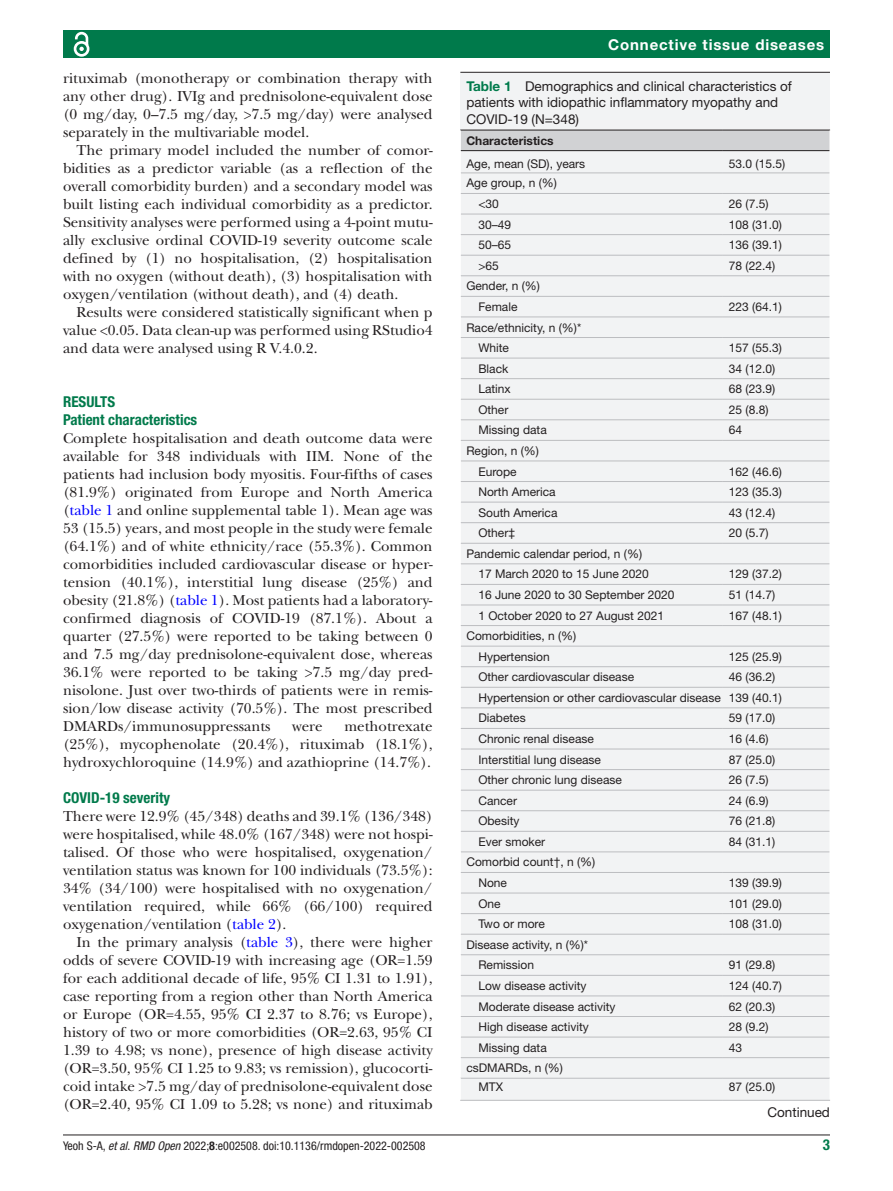
<style>
.page{position:relative;width:893px;height:1191px;background:#fff}
.page>*{position:absolute;margin:0;border:0;box-sizing:border-box;transform-origin:0 0}
.t1{font:15px/18px "New Baskerville";color:#231f20;text-align:justify}
.t2{font:700 condensed 15px/18px "Helvetica Neue LT Std";color:#007a4b}
.t3{font:700 15px "Helvetica Neue LT Std";letter-spacing:.055em;color:#fff}
.t4{font:13.5px/16.5px "Helvetica Neue LT Std";color:#231f20}
.t5{font:12px/20.5px "Helvetica Neue LT Std";color:#231f20}
.t6{font:condensed 12px "Helvetica Neue LT Std";color:#231f20}
.t7{font:700 12px "Helvetica Neue LT Std";color:#231f20}
.s1{color:#00f}
.s2{font-weight:700;color:#007a4b}
.s3{font-style:italic}
.s4{font-weight:700}
</style>
<div class="page">
<hr style="left:63px;top:1134px;width:767px;height:1px;background:#231f20">
<div style="left:63px;top:31px;width:767px;height:27px;background:#007a4b"></div>
<svg style="left:73px;top:31px;width:17px;height:26px"></svg>
<div style="left:460px;top:73px;width:370px;height:1027px;background:#f2f3f4"></div>
<hr style="left:460px;top:72px;width:370px;height:1px;background:#231f20">
<svg style="left:460px;top:130px;width:371px;height:970px"></svg>
<hr style="left:460px;top:1100px;width:263px;height:1px;background:#bcbdc0">
<hr style="left:723px;top:1100px;width:107px;height:1px;background:#bcbdc0">
<p class="t1" style="left:63px;top:69px;width:371px">rituximab (monotherapy or combination therapy with any other drug). IVIg and prednisolone-equivalent dose (0 mg/day, 0–7.5 mg/day, &gt;7.5 mg/day) were analysed separately in the multivariable model.</p>
<p class="t1" style="left:63px;top:141px;width:371px;text-indent:14px">The primary model included the number of comor&shy;bidities as a predictor variable (as a reflection of the overall comorbidity burden) and a secondary model was built listing each individual comorbidity as a predictor.<br>Sensitivity analyses were performed using a 4-point mutu&shy;ally exclusive ordinal COVID-19 severity outcome scale defined by (1) no hospitalisation, (2) hospitalisation with no oxygen (without death), (3) hospitalisation with oxygen/ventilation (without death), and (4) death.</p>
<p class="t1" style="left:63px;top:303px;width:371px;text-indent:14px">Results were considered statistically significant when p value &lt;0.05. Data clean-up was performed using RStudio4 and data were analysed using R V.4.0.2.</p>
<p class="t2" style="left:63px;top:392px;width:136px">RESULTS<br>Patient characteristics</p>
<p class="t1" style="left:63px;top:429px;width:371px">Complete hospitalisation and death outcome data were available for 348 individuals with IIM. None of the patients had inclusion body myositis. Four-fifths of cases (81.9%) originated from Europe and North America (<span class="s1">table 1</span> and online supplemental table 1). Mean age was 53 (15.5) years, and most people in the study were female (64.1%) and of white ethnicity/race (55.3%). Common comorbidities included cardiovascular disease or hyper&shy;tension (40.1%), interstitial lung disease (25%) and obesity (21.8%) (<span class="s1">table 1</span>). Most patients had a laboratory&shy;confirmed diagnosis of COVID-19 (87.1%). About a quarter (27.5%) were reported to be taking between 0 and 7.5 mg/day prednisolone-equivalent dose, whereas 36.1% were reported to be taking &gt;7.5 mg/day pred&shy;nisolone. Just over two-thirds of patients were in remis&shy;sion/low disease activity (70.5%). The most prescribed DMARDs/immunosuppressants</p>
<p class="t1" style="left:63px;top:717px;width:371px;text-indent:281px">methotrexate (25%), mycophenolate (20.4%), rituximab (18.1%), hydroxychloroquine (14.9%) and azathioprine (14.7%).</p>
<p class="t2" style="left:63px;top:788px;width:109px">COVID-19 severity</p>
<p class="t1" style="left:63px;top:807px;width:371px">There were 12.9% (45/348) deaths and 39.1% (136/348) were hospitalised, while 48.0% (167/348) were not hospi&shy;talised. Of those who were hospitalised, oxygenation/ ventilation status was known for 100 individuals (73.5%):<br>34% (34/100) were hospitalised with no oxygenation/ ventilation required, while 66% (66/100) required oxygenation/ventilation (<span class="s1">table 2</span>).</p>
<p class="t1" style="left:63px;top:933px;width:371px;text-indent:14px">In the primary analysis (<span class="s1">table 3</span>), there were higher odds of severe COVID-19 with increasing age (OR=1.59 for each additional decade of life, 95% CI 1.31 to 1.91), case reporting from a region other than North America or Europe (OR=4.55, 95% CI 2.37 to 8.76; vs Europe), history of two or more comorbidities (OR=2.63, 95% CI 1.39 to 4.98; vs none), presence of high disease activity (OR=3.50, 95% CI 1.25 to 9.83; vs remission), glucocorti&shy;coid intake &gt;7.5 mg/day of prednisolone-equivalent dose (OR=2.40, 95% CI 1.09 to 5.28; vs none) and rituximab</p>
<p class="t1" style="left:292px;top:717px;width:32px">were</p>
<p class="t3" style="left:608px;top:35px;width:217px">Connective tissue diseases</p>
<p class="t4" style="left:466px;top:77px;width:327px"><span class="s2">Table 1</span> Demographics and clinical characteristics of patients with idiopathic inflammatory myopathy and<br>COVID-19 (N=348)</p>
<p class="t7" style="left:466px;top:133px;width:89px">Characteristics</p>
<p class="t5" style="left:466px;top:154px;width:120px">Age, mean (SD), years</p>
<p class="t5" style="left:729px;top:154px;width:58px">53.0 (15.5)</p>
<p class="t5" style="left:478px;top:173px;width:80px;text-indent:-12px">Age group, n (%) &lt;30</p>
<p class="t5" style="left:729px;top:193px;width:41px">26 (7.5)</p>
<p class="t5" style="left:478px;top:214px;width:34px">30–49</p>
<p class="t5" style="left:729px;top:214px;width:54px">108 (31.0)</p>
<p class="t5" style="left:478px;top:234px;width:34px">50–65</p>
<p class="t5" style="left:729px;top:234px;width:54px">136 (39.1)</p>
<p class="t5" style="left:478px;top:255px;width:22px">&gt;65</p>
<p class="t5" style="left:729px;top:255px;width:48px">78 (22.4)</p>
<p class="t5" style="left:478px;top:276px;width:63px;text-indent:-12px">Gender, n (%)<br>Female</p>
<p class="t5" style="left:729px;top:296px;width:54px">223 (64.1)</p>
<p class="t5" style="left:478px;top:317px;width:104px;text-indent:-12px">Race/ethnicity, n (%)*<br>White</p>
<p class="t5" style="left:729px;top:337px;width:54px">157 (55.3)</p>
<p class="t5" style="left:478px;top:358px;width:31px">Black</p>
<p class="t5" style="left:729px;top:358px;width:48px">34 (12.0)</p>
<p class="t5" style="left:478px;top:378px;width:34px">Latinx</p>
<p class="t5" style="left:729px;top:378px;width:48px">68 (23.9)</p>
<p class="t5" style="left:478px;top:399px;width:32px">Other</p>
<p class="t5" style="left:729px;top:399px;width:41px">25 (8.8)</p>
<p class="t5" style="left:478px;top:420px;width:70px">Missing data</p>
<p class="t5" style="left:729px;top:420px;width:15px">64</p>
<p class="t5" style="left:478px;top:440px;width:62px;text-indent:-12px">Region, n (%)<br>Europe</p>
<p class="t5" style="left:729px;top:461px;width:54px">162 (46.6)</p>
<p class="t5" style="left:478px;top:481px;width:79px">North America</p>
<p class="t5" style="left:729px;top:481px;width:54px">123 (35.3)</p>
<p class="t5" style="left:478px;top:502px;width:81px">South America</p>
<p class="t5" style="left:729px;top:502px;width:48px">43 (12.4)</p>
<p class="t5" style="left:478px;top:522px;width:38px">Other‡</p>
<p class="t5" style="left:729px;top:522px;width:41px">20 (5.7)</p>
<p class="t5" style="left:478px;top:543px;width:172px;text-indent:-12px">Pandemic calendar period, n (%)<br>17 March 2020 to 15 June 2020</p>
<p class="t5" style="left:729px;top:563px;width:54px">129 (37.2)</p>
<p class="t5" style="left:478px;top:584px;width:198px">16 June 2020 to 30 September 2020</p>
<p class="t5" style="left:729px;top:584px;width:48px">51 (14.7)</p>
<p class="t5" style="left:478px;top:605px;width:187px">1 October 2020 to 27 August 2021</p>
<p class="t5" style="left:729px;top:605px;width:54px">167 (48.1)</p>
<p class="t5" style="left:478px;top:625px;width:100px;text-indent:-12px">Comorbidities, n (%)<br>Hypertension</p>
<p class="t5" style="left:729px;top:646px;width:54px">125 (25.9)</p>
<p class="t5" style="left:478px;top:666px;width:157px">Other cardiovascular disease</p>
<p class="t5" style="left:478px;top:666px;width:305px;text-indent:250px">46 (36.2)<br>Hypertension or other cardiovascular disease 139 (40.1)<br>Diabetes</p>
<p class="t5" style="left:729px;top:707px;width:48px">59 (17.0)</p>
<p class="t5" style="left:478px;top:728px;width:117px">Chronic renal disease</p>
<p class="t5" style="left:729px;top:728px;width:41px">16 (4.6)</p>
<p class="t5" style="left:478px;top:749px;width:124px">Interstitial lung disease</p>
<p class="t5" style="left:729px;top:749px;width:48px">87 (25.0)</p>
<p class="t5" style="left:478px;top:769px;width:145px">Other chronic lung disease</p>
<p class="t5" style="left:729px;top:769px;width:41px">26 (7.5)</p>
<p class="t5" style="left:478px;top:790px;width:40px">Cancer</p>
<p class="t5" style="left:729px;top:790px;width:41px">24 (6.9)</p>
<p class="t5" style="left:478px;top:810px;width:43px">Obesity</p>
<p class="t5" style="left:729px;top:810px;width:48px">76 (21.8)</p>
<p class="t5" style="left:478px;top:831px;width:68px">Ever smoker</p>
<p class="t5" style="left:729px;top:831px;width:48px">84 (31.1)</p>
<p class="t5" style="left:478px;top:851px;width:118px;text-indent:-12px">Comorbid count†, n (%)<br>None</p>
<p class="t5" style="left:729px;top:872px;width:54px">139 (39.9)</p>
<p class="t5" style="left:478px;top:893px;width:24px">One</p>
<p class="t5" style="left:729px;top:893px;width:54px">101 (29.0)</p>
<p class="t5" style="left:478px;top:913px;width:68px">Two or more</p>
<p class="t5" style="left:729px;top:913px;width:54px">108 (31.0)</p>
<p class="t5" style="left:478px;top:934px;width:111px;text-indent:-12px">Disease activity, n (%)*<br>Remission</p>
<p class="t5" style="left:729px;top:954px;width:48px">91 (29.8)</p>
<p class="t5" style="left:478px;top:975px;width:110px">Low disease activity</p>
<p class="t5" style="left:729px;top:975px;width:54px">124 (40.7)</p>
<p class="t5" style="left:478px;top:995px;width:139px">Moderate disease activity</p>
<p class="t5" style="left:729px;top:995px;width:48px">62 (20.3)</p>
<p class="t5" style="left:478px;top:1016px;width:112px">High disease activity</p>
<p class="t5" style="left:729px;top:1016px;width:41px">28 (9.2)</p>
<p class="t5" style="left:478px;top:1037px;width:70px">Missing data</p>
<p class="t5" style="left:729px;top:1037px;width:15px">43</p>
<p class="t5" style="left:478px;top:1058px;width:86px;line-height:19px;text-indent:-12px">csDMARDs, n (%)<br>MTX</p>
<p class="t5" style="left:729px;top:1076px;width:48px">87 (25.0)</p>
<p class="t4" style="left:767px;top:1103px;width:64px">Continued</p>
<p class="t6" style="left:63px;top:1138px;width:364px">Yeoh S-A, <span class="s3">et al</span>. <span class="s3">RMD Open</span> 2022;<span class="s4">8</span>:e002508. doi:10.1136/rmdopen-2022-002508</p>
<p class="t2" style="left:823px;top:1135px;width:9px">3</p>
</div>
